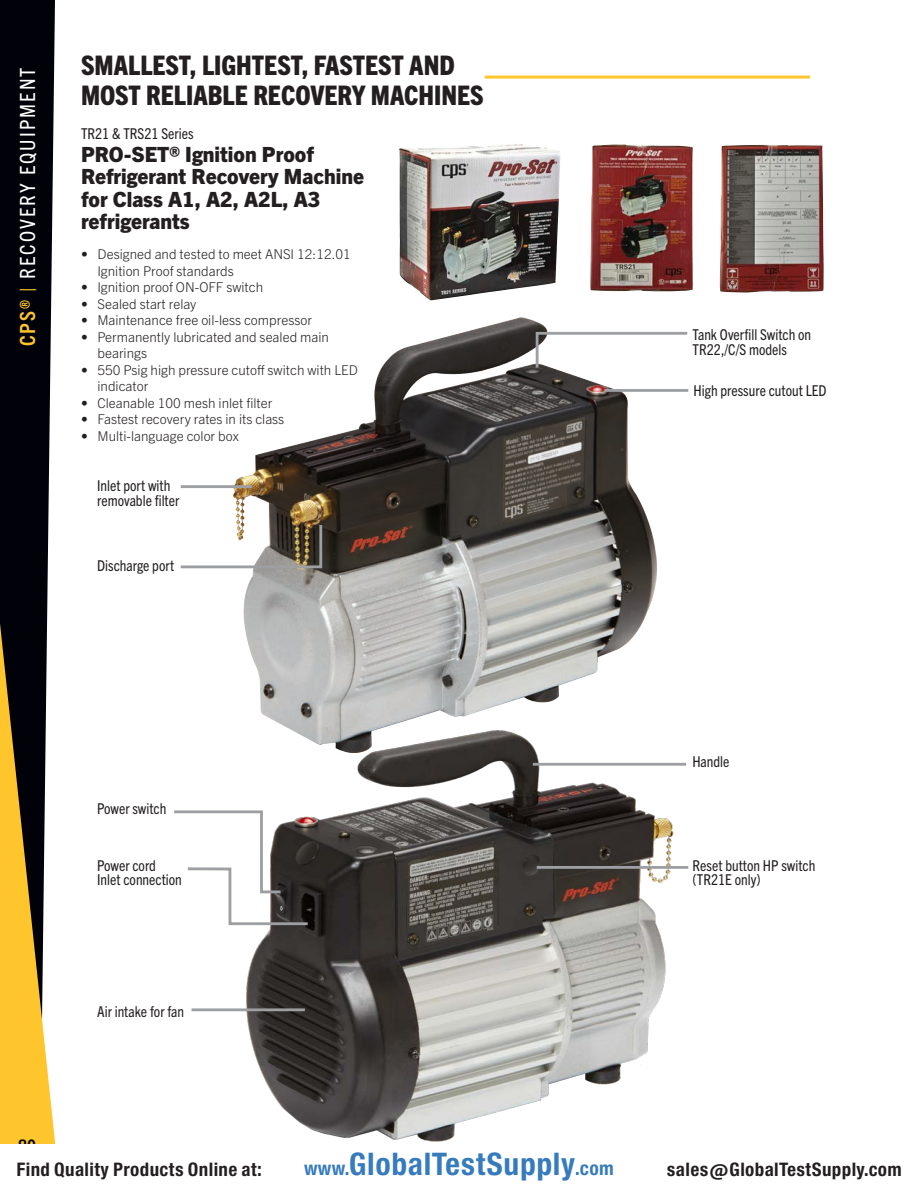
<style>
.page{position:relative;width:918px;height:1188px;background:#fff}
.page>*{position:absolute;margin:0;border:0;box-sizing:border-box;transform-origin:0 0}
.t1{font:29.7px "Europa Gro Nr 2 SBOP Bol Con";letter-spacing:.02em;color:#367bbc}
.ItemDescription{font:800 condensed 27px/30px "Trade Gothic Next LT Pro";color:#231f20}
.t2{font:800 21px/22.5px "Trade Gothic Next LT Pro";color:#231f20}
.SECTN_TITLE_VERT-L{font:condensed 21px "Trade Gothic Next LT Pro";letter-spacing:.1em;color:#fff}
.t3{font:700 condensed 18.75px "Trade Gothic Next LT Pro";color:#010209}
.t4{font:17.85px "Europa Gro Nr 2 SBOP Bol Con";letter-spacing:.02em;color:#231f20}
.t5{font:condensed 15px/13.5px "Trade Gothic Next LT Pro";color:#231f20}
.t6{font:300 13.5px/16.5px "Trade Gothic Next LT Pro";color:#231f20}
.s1{font-weight:700;color:#fec52c}
.s2{color:#fec52c}
.s3{font-size:18.3px}
</style>
<div class="page">
<div style="left:0;top:0;width:55px;height:494px;background:#010209"></div>
<svg style="left:0;top:494px;width:56px;height:650px"></svg>
<img style="left:399px;top:144px;width:162px;height:156px">
<img style="left:590px;top:144px;width:103px;height:147px">
<img style="left:720px;top:144px;width:104px;height:149px">
<img style="left:233px;top:318px;width:424px;height:413px">
<svg style="left:180px;top:522px;width:144px;height:48px"></svg>
<hr style="left:181px;top:485px;width:71px;height:3px;background:#9d9fa2">
<hr style="left:604px;top:389px;width:84px;height:3px;background:#9d9fa2">
<img style="left:247px;top:731px;width:427px;height:411px">
<hr style="left:533px;top:763px;width:153px;height:3px;background:#9d9fa2">
<hr style="left:192px;top:1008px;width:113px;height:3px;background:#9d9fa2">
<hr style="left:537px;top:866px;width:151px;height:3px;background:#9d9fa2">
<svg style="left:534px;top:330px;width:154px;height:40px"></svg>
<svg style="left:174px;top:809px;width:137px;height:118px"></svg>
<hr style="left:485px;top:76px;width:325px;height:3px;background:#fec52c">
<p class="SECTN_TITLE_VERT-L" style="left:13px;top:346px;width:280px;rotate:-90deg"><span class="s1">CPS®</span> <span class="s2">|</span> RECOVERY EQUIPMENT</p>
<p class="ItemDescription" style="left:81px;top:48px;width:404px">SMALLEST, LIGHTEST, FASTEST AND<br>MOST RELIABLE RECOVERY MACHINES</p>
<p class="t5" style="left:81px;top:126px;width:114px">TR21 &amp; TRS21 Series</p>
<p class="t2" style="left:81px;top:141px;width:284px">PRO-SET® Ignition Proof<br>Refrigerant Recovery Machine for Class A1, A2, A2L, A3 refrigerants</p>
<p class="t6" style="left:98px;top:245px;width:255px;text-indent:-16px">• Designed and tested to meet ANSI 12:12.01<br>Ignition Proof standards</p>
<p class="t6" style="left:81px;top:278px;width:184px">• Ignition proof ON-OFF switch</p>
<p class="t6" style="left:81px;top:295px;width:117px">• Sealed start relay</p>
<p class="t6" style="left:81px;top:311px;width:232px">• Maintenance free oil-less compressor</p>
<p class="t6" style="left:98px;top:328px;width:233px;text-indent:-16px">• Permanently lubricated and sealed main bearings</p>
<p class="t6" style="left:98px;top:361px;width:262px;text-indent:-16px">• 550 Psig high pressure cutoff switch with LED indicator</p>
<p class="t6" style="left:81px;top:394px;width:193px">• Cleanable 100 mesh inlet filter</p>
<p class="t6" style="left:81px;top:410px;width:205px">• Fastest recovery rates in its class</p>
<p class="t6" style="left:81px;top:427px;width:159px">• Multi-language color box</p>
<p class="t5" style="left:97px;top:477px;width:84px;line-height:15px">Inlet port with removable filter</p>
<p class="t5" style="left:97px;top:558px;width:79px">Discharge port</p>
<p class="t5" style="left:97px;top:801px;width:71px">Power switch</p>
<p class="t5" style="left:97px;top:858px;width:86px">Power cord<br>Inlet connection</p>
<p class="t5" style="left:97px;top:1004px;width:88px">Air intake for fan</p>
<p class="t5" style="left:693px;top:326px;width:120px;line-height:15px">Tank Overfill Switch on<br>TR22,/C/S models</p>
<p class="t5" style="left:694px;top:383px;width:135px">High pressure cutout LED</p>
<p class="t5" style="left:693px;top:754px;width:38px">Handle</p>
<p class="t5" style="left:693px;top:858px;width:124px">Reset button HP switch (TR21E only)</p>
<h3 class="t3" style="left:18px;top:1133px;width:19px">80</h3>
<h3 class="t4" style="left:16px;top:1159px;width:247px">Find Quality Products Online at:</h3>
<h1 class="t1" style="left:304px;top:1147px;width:311px"><span class="s3">www.</span>GlobalTestSupply<span class="s3">.com</span></h1>
<h3 class="t4" style="left:667px;top:1159px;width:236px">sales@GlobalTestSupply.com</h3>
</div>
